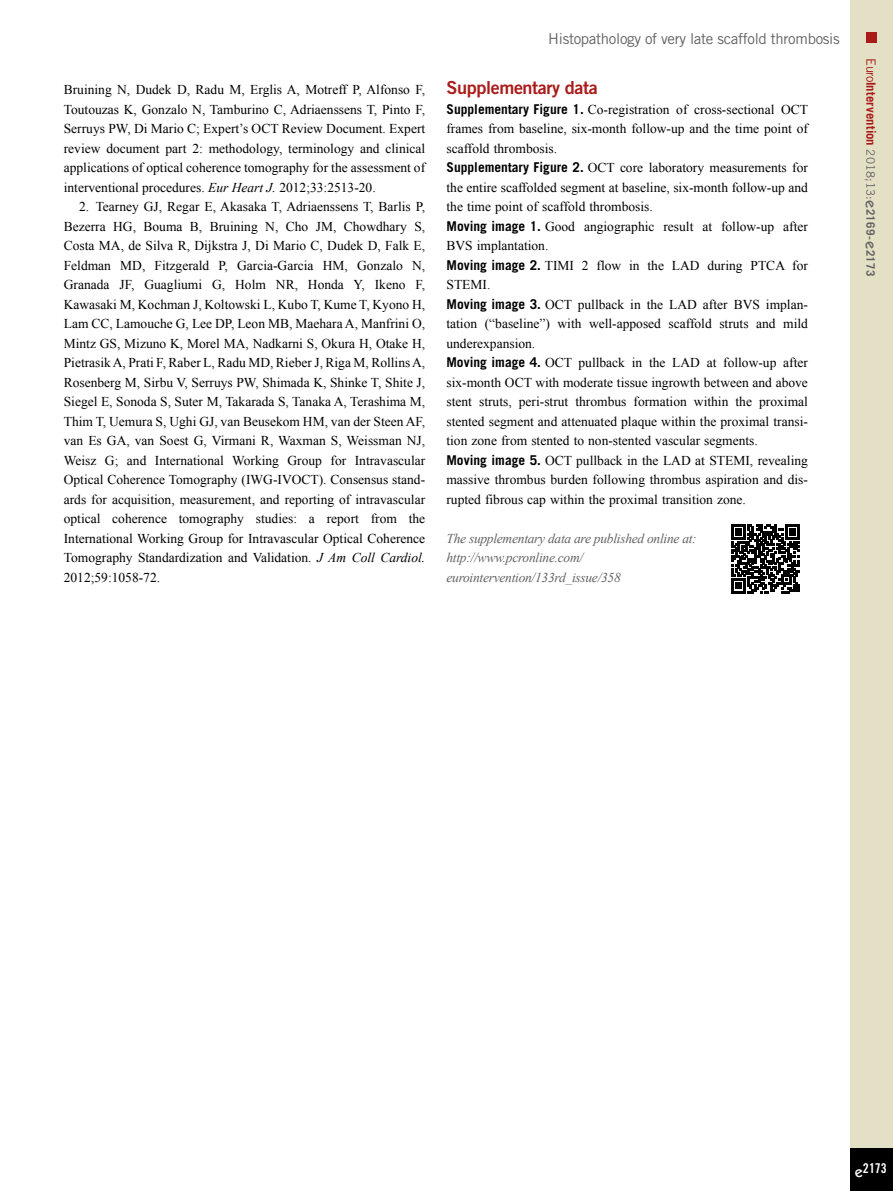
<style>
.page{position:relative;width:893px;height:1191px;background:#fff}
.page>*{position:absolute;margin:0;border:0;box-sizing:border-box;transform-origin:0 0}
.t1{font:18px "Trade Gothic LT Std Bd 2";letter-spacing:-.02em;color:#a91b18}
.t2{font:15px "Trade Gothic LT Std";letter-spacing:-.02em;color:#646363}
.t3{font:13.5px/19.5px "Times New Roman";color:#000;text-align:justify}
.t4{font:italic 13.5px/19.5px "Times New Roman";letter-spacing:-.02em;color:#646363}
.t5{font:13.5px "Trade Gothic LT Std Bd Cn 20";color:#fff}
.t6{font:700 12.75px "Trade Gothic LT Std";letter-spacing:.005em;color:#a91b18}
.s1{font-style:italic}
.s2{font-family:"Trade Gothic LT Std";font-weight:700}
.s3{font-weight:400}
.s4{font-weight:400;font-size:11.7px;color:#646363}
.s5{font-family:"ITC Kabel Std";font-weight:500;font-size:15px;color:#646363}
.s6{font-size:11.7px;color:#646363}
.s7{font-family:"ITC Kabel Std";font-weight:500;font-size:15px}
</style>
<div class="page">
<div style="left:850px;top:0;width:43px;height:1191px;background:#e4e0c5"></div>
<div style="left:850px;top:1148px;width:43px;height:43px;background:#000"></div>
<div style="left:866px;top:32px;width:11px;height:10px;background:#a91b18"></div>
<svg style="left:731px;top:525px;width:69px;height:68px"></svg>
<p class="t3" style="left:64px;top:80px;width:363px">Bruining N, Dudek D, Radu M, Erglis A, Motreff P, Alfonso F, Toutouzas K, Gonzalo N, Tamburino C, Adriaenssens T, Pinto F, Serruys PW, Di Mario C; Expert’s OCT Review Document. Expert review document part 2: methodology, terminology and clinical applications of optical coherence tomography for the assessment of interventional procedures. <span class="s1">Eur Heart J.</span> 2012;33:2513-20.</p>
<p class="t3" style="left:64px;top:197px;width:363px;text-indent:15px">2. Tearney GJ, Regar E, Akasaka T, Adriaenssens T, Barlis P, Bezerra HG, Bouma B, Bruining N, Cho JM, Chowdhary S, Costa MA, de Silva R, Dijkstra J, Di Mario C, Dudek D, Falk E, Feldman MD, Fitzgerald P, Garcia-Garcia HM, Gonzalo N, Granada JF, Guagliumi G, Holm NR, Honda Y, Ikeno F, Kawasaki M, Kochman J, Koltowski L, Kubo T, Kume T, Kyono H, Lam CC, Lamouche G, Lee DP, Leon MB, Maehara A, Manfrini O, Mintz GS, Mizuno K, Morel MA, Nadkarni S, Okura H, Otake H, Pietrasik A, Prati F, Raber L, Radu MD, Rieber J, Riga M, Rollins A, Rosenberg M, Sirbu V, Serruys PW, Shimada K, Shinke T, Shite J, Siegel E, Sonoda S, Suter M, Takarada S, Tanaka A, Terashima M, Thim T, Uemura S, Ughi GJ, van Beusekom HM, van der Steen AF, van Es GA, van Soest G, Virmani R, Waxman S, Weissman NJ, Weisz G; and International Working Group for Intravascular Optical Coherence Tomography (IWG-IVOCT). Consensus stand&shy;ards for acquisition, measurement, and reporting of intravascular optical coherence tomography studies: a report from the International Working Group for Intravascular Optical Coherence Tomography Standardization and Validation. <span class="s1">J Am Coll Cardiol.<br></span>2012;59:1058-72.</p>
<p class="t2" style="left:548px;top:30px;width:293px">Histopathology of very late scaffold thrombosis</p>
<h1 class="t1" style="left:446px;top:77px;width:153px">Supplementary data</h1>
<p class="t3" style="left:446px;top:99px;width:363px;text-align:left"><span class="s2">Supplementary Figure 1.</span> Co-registration of cross-sectional OCT frames from baseline, six-month follow-up and the time point of scaffold thrombosis.<br><span class="s2">Supplementary Figure 2.</span> OCT core laboratory measurements for the entire scaffolded segment at baseline, six-month follow-up and the time point of scaffold thrombosis.<br><span class="s2">Moving image 1.</span> Good angiographic result at follow-up after BVS implantation.<br><span class="s2">Moving image 2.</span> TIMI 2 flow in the LAD during PTCA for STEMI.<br><span class="s2">Moving image 3.</span> OCT pullback in the LAD after BVS implan&shy;tation (“baseline”) with well-apposed scaffold struts and mild underexpansion.<br><span class="s2">Moving image 4.</span> OCT pullback in the LAD at follow-up after six-month OCT with moderate tissue ingrowth between and above stent struts, peri-strut thrombus formation within the proximal stented segment and attenuated plaque within the proximal transi&shy;tion zone from stented to non-stented vascular segments.<br><span class="s2">Moving image 5.</span> OCT pullback in the LAD at STEMI, revealing massive thrombus burden following thrombus aspiration and dis&shy;rupted fibrous cap within the proximal transition zone.</p>
<p class="t4" style="left:446px;top:528px;width:252px">The supplementary data are published online at: http://www.pcronline.com/ eurointervention/133rd_issue/358</p>
<p class="t6" style="left:879px;top:58px;width:219px;rotate:90deg"><span class="s3">Euro</span>Intervention <span class="s4">2018;13:</span><span class="s5">e</span><span class="s6">2169-</span><span class="s5">e</span><span class="s6">2173</span></p>
<p class="t5" style="left:855px;top:1160px;width:34px"><span class="s7">e</span>2173</p>
</div>
